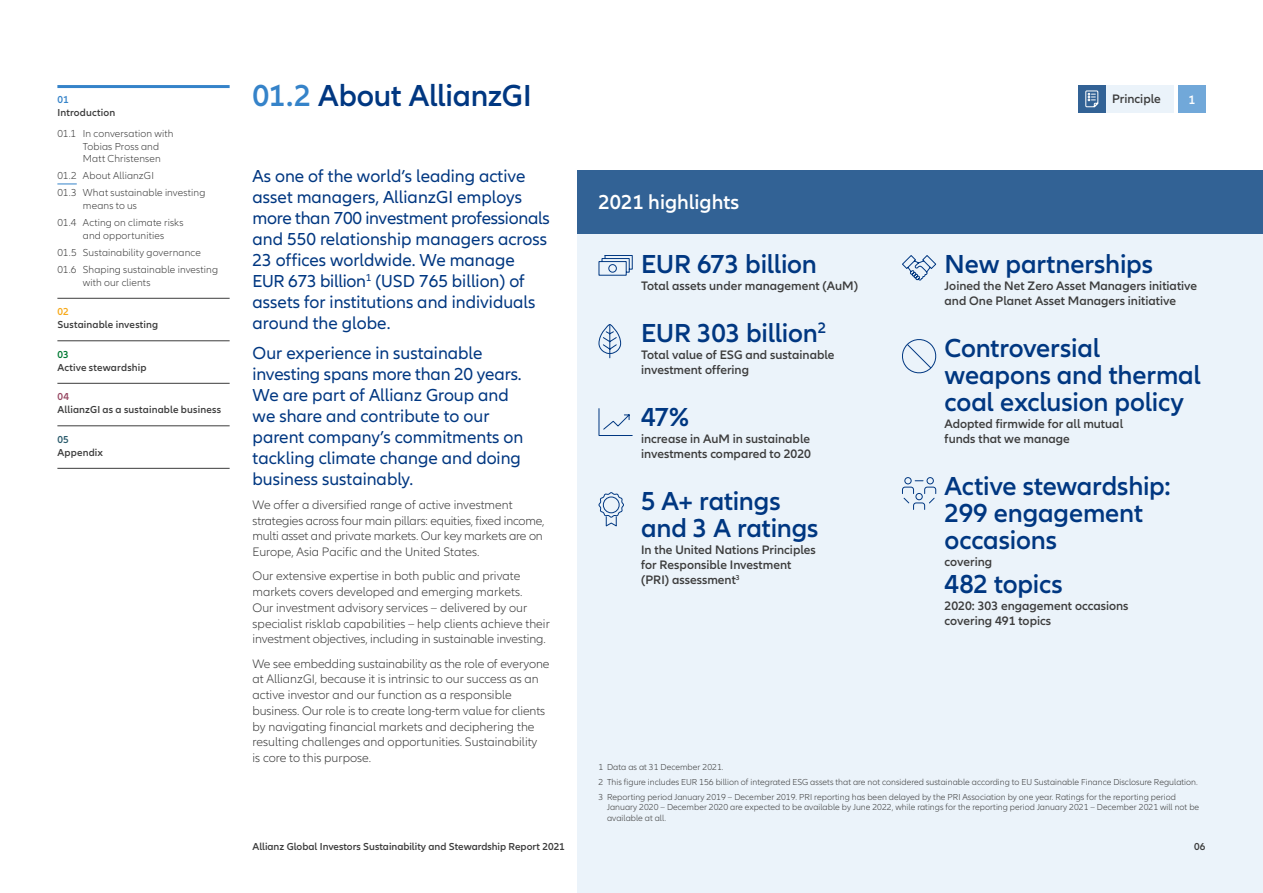
<style>
.page{position:relative;width:1263px;height:893px;background:#fff}
.page>*{position:absolute;margin:0;border:0;box-sizing:border-box;transform-origin:0 0}
.t1{font:600 31.5px "Allianz Neo";letter-spacing:-.01em;color:#003781}
.t2{font:600 27px/27px "Allianz Neo";letter-spacing:-.005em;color:#003781}
.t3{font:600 21px "Allianz Neo";color:#fff}
.t4{font:18px/21px "Allianz Neo";color:#003781}
.t5{font:300 12.75px/15.8px "Allianz Neo";color:#3c3c3c}
.t6{font:600 12.75px/15px "Allianz Neo";color:#3c3c3c}
.t7{font:600 12.75px "Allianz Neo";color:#fff}
.t8{font:300 10.5px/17px "Allianz Neo";letter-spacing:.01em;color:#3c3c3c}
.t9{font:600 10.5px "Allianz Neo";letter-spacing:.01em;color:#3c3c3c}
.t10{font:600 10.5px "Allianz Neo";color:#3583c9}
.t11{font:600 10.5px "Allianz Neo";color:#f7a919}
.t12{font:600 10.5px "Allianz Neo";color:#007a33}
.t13{font:600 10.5px "Allianz Neo";color:#964661}
.t14{font:600 10.5px "Allianz Neo";color:#2a5b6c}
.t15{font:300 9px/14.7px "Allianz Neo";color:#3c3c3c}
.s1{color:#3583c9}
</style>
<div class="page">
<div style="left:577px;top:234px;width:686px;height:659px;background:#ebf3fa"></div>
<div style="left:577px;top:170px;width:686px;height:64px;background:#326295"></div>
<svg style="left:598px;top:255px;width:35px;height:21px"></svg>
<svg style="left:598px;top:324px;width:23px;height:35px"></svg>
<svg style="left:598px;top:408px;width:35px;height:28px"></svg>
<svg style="left:598px;top:492px;width:26px;height:35px"></svg>
<svg style="left:902px;top:255px;width:35px;height:26px"></svg>
<svg style="left:902px;top:339px;width:35px;height:35px"></svg>
<div style="left:904px;top:477px;width:7px;height:7px;border:1px solid #003781;border-radius:50%"></div>
<div style="left:927px;top:477px;width:7px;height:7px;border:1px solid #003781;border-radius:50%"></div>
<svg style="left:902px;top:480px;width:34px;height:30px"></svg>
<hr style="left:57px;top:85px;width:173px;height:3px;background:#3583c9">
<svg style="left:57px;top:184px;width:20px;height:1px"></svg>
<hr style="left:57px;top:298px;width:173px;height:1px;background:#3c3c3c">
<hr style="left:57px;top:341px;width:173px;height:1px;background:#3c3c3c">
<hr style="left:57px;top:383px;width:173px;height:1px;background:#3c3c3c">
<hr style="left:57px;top:426px;width:173px;height:1px;background:#3c3c3c">
<hr style="left:57px;top:468px;width:173px;height:1px;background:#3c3c3c">
<div style="left:1106px;top:85px;width:68px;height:28px;background:#ebf3fa"></div>
<div style="left:1078px;top:85px;width:28px;height:28px;background:#326295"></div>
<svg style="left:1085px;top:90px;width:14px;height:18px"></svg>
<div style="left:1178px;top:85px;width:27px;height:28px;background:#71a8d9"></div>
<p class="t10" style="left:57px;top:93px;width:13px">01</p>
<p class="t9" style="left:57px;top:106px;width:59px">Introduction</p>
<p class="t8" style="left:83px;top:127px;width:92px;line-height:12.8px;text-indent:-26px">01.1 In conversation with<br>Tobias Pross and<br>Matt Christensen</p>
<p class="t8" style="left:57px;top:168px;width:149px">01.2 About AllianzGI<br>01.3 What sustainable investing</p>
<p class="t8" style="left:57px;top:198px;width:128px;text-indent:26px">means to us<br>01.4 Acting on climate risks</p>
<p class="t8" style="left:57px;top:227px;width:162px;text-indent:26px">and opportunities<br>01.5 Sustainability governance<br>01.6 Shaping sustainable investing</p>
<p class="t8" style="left:83px;top:274px;width:69px">with our clients</p>
<p class="t11" style="left:57px;top:306px;width:13px">02</p>
<p class="t9" style="left:57px;top:319px;width:102px">Sustainable investing</p>
<p class="t12" style="left:57px;top:348px;width:13px">03</p>
<p class="t9" style="left:57px;top:361px;width:91px">Active stewardship</p>
<p class="t13" style="left:57px;top:391px;width:13px">04</p>
<p class="t9" style="left:57px;top:404px;width:165px">AllianzGI as a sustainable business</p>
<p class="t14" style="left:57px;top:433px;width:13px">05</p>
<p class="t9" style="left:57px;top:446px;width:47px">Appendix</p>
<h1 class="t1" style="left:253px;top:77px;width:281px"><span class="s1">01.2</span> About AllianzGI</h1>
<p class="t4" style="left:253px;top:166px;width:299px">As one of the world’s leading active asset managers, AllianzGI employs more than 700 investment professionals and 550 relationship managers across 23 offices worldwide. We manage EUR 673 billion<sup>1</sup> (USD 765 billion) of assets for institutions and individuals around the globe.</p>
<h3 class="t4" style="left:253px;top:343px;width:272px">Our experience in sustainable investing spans more than 20 years.<br>We are part of Allianz Group and we share and contribute to our parent company’s commitments on tackling climate change and doing business sustainably.</h3>
<p class="t5" style="left:253px;top:497px;width:293px">We offer a diversified range of active investment strategies across four main pillars: equities, fixed income, multi asset and private markets. Our key markets are on Europe, Asia Pacific and the United States.</p>
<p class="t5" style="left:253px;top:569px;width:299px">Our extensive expertise in both public and private markets covers developed and emerging markets.<br>Our investment advisory services – delivered by our specialist risklab capabilities – help clients achieve their investment objectives, including in sustainable investing.</p>
<p class="t5" style="left:253px;top:656px;width:298px">We see embedding sustainability as the role of everyone at AllianzGI, because it is intrinsic to our success as an active investor and our function as a responsible business. Our role is to create long-term value for clients by navigating financial markets and deciphering the resulting challenges and opportunities. Sustainability<br>is core to this purpose.</p>
<h3 class="t3" style="left:599px;top:190px;width:142px">2021 highlights</h3>
<h2 class="t2" style="left:641px;top:251px;width:177px">EUR 673 billion</h2>
<p class="t6" style="left:641px;top:279px;width:218px">Total assets under management (AuM)</p>
<h2 class="t2" style="left:641px;top:320px;width:186px">EUR 303 billion<sup>2</sup></h2>
<p class="t6" style="left:641px;top:348px;width:195px">Total value of ESG and sustainable investment offering</p>
<h2 class="t2" style="left:641px;top:404px;width:49px">47%</h2>
<p class="t6" style="left:641px;top:432px;width:171px">increase in AuM in sustainable investments compared to 2020</p>
<h2 class="t2" style="left:641px;top:488px;width:179px">5 A+ ratings and 3 A ratings</h2>
<p class="t6" style="left:641px;top:543px;width:176px">In the United Nations Principles for Responsible Investment (PRI) assessment<sup>3</sup></p>
<p class="t6" style="left:1112px;top:92px;width:50px">Principle</p>
<p class="t7" style="left:1188px;top:92px;width:8px">1</p>
<h2 class="t2" style="left:945px;top:251px;width:210px">New partnerships</h2>
<p class="t6" style="left:945px;top:279px;width:254px">Joined the Net Zero Asset Managers initiative and One Planet Asset Managers initiative</p>
<h2 class="t2" style="left:945px;top:335px;width:258px">Controversial weapons and thermal coal exclusion policy</h2>
<p class="t6" style="left:945px;top:417px;width:180px">Adopted firmwide for all mutual funds that we manage</p>
<h2 class="t2" style="left:945px;top:473px;width:228px">Active stewardship:<br>299 engagement occasions</h2>
<p class="t6" style="left:945px;top:555px;width:49px">covering</p>
<h2 class="t2" style="left:945px;top:571px;width:120px">482 topics</h2>
<p class="t6" style="left:945px;top:599px;width:185px">2020: 303 engagement occasions covering 491 topics</p>
<p class="t15" style="left:599px;top:760px;width:601px">1 Data as at 31 December 2021.<br>2 This figure includes EUR 156 billion of integrated ESG assets that are not considered sustainable according to EU Sustainable Finance Disclosure Regulation.<br>3 Reporting period January 2019 – December 2019. PRI reporting has been delayed by the PRI Association by one year. Ratings for the reporting period</p>
<p class="t15" style="left:607px;top:802px;width:594px;line-height:10.5px">January 2020 – December 2020 are expected to be available by June 2022, while ratings for the reporting period January 2021 – December 2021 will not be available at all.</p>
<p class="t9" style="left:253px;top:840px;width:314px">Allianz Global Investors Sustainability and Stewardship Report 2021</p>
<p class="t9" style="left:1194px;top:840px;width:13px">06</p>
</div>
